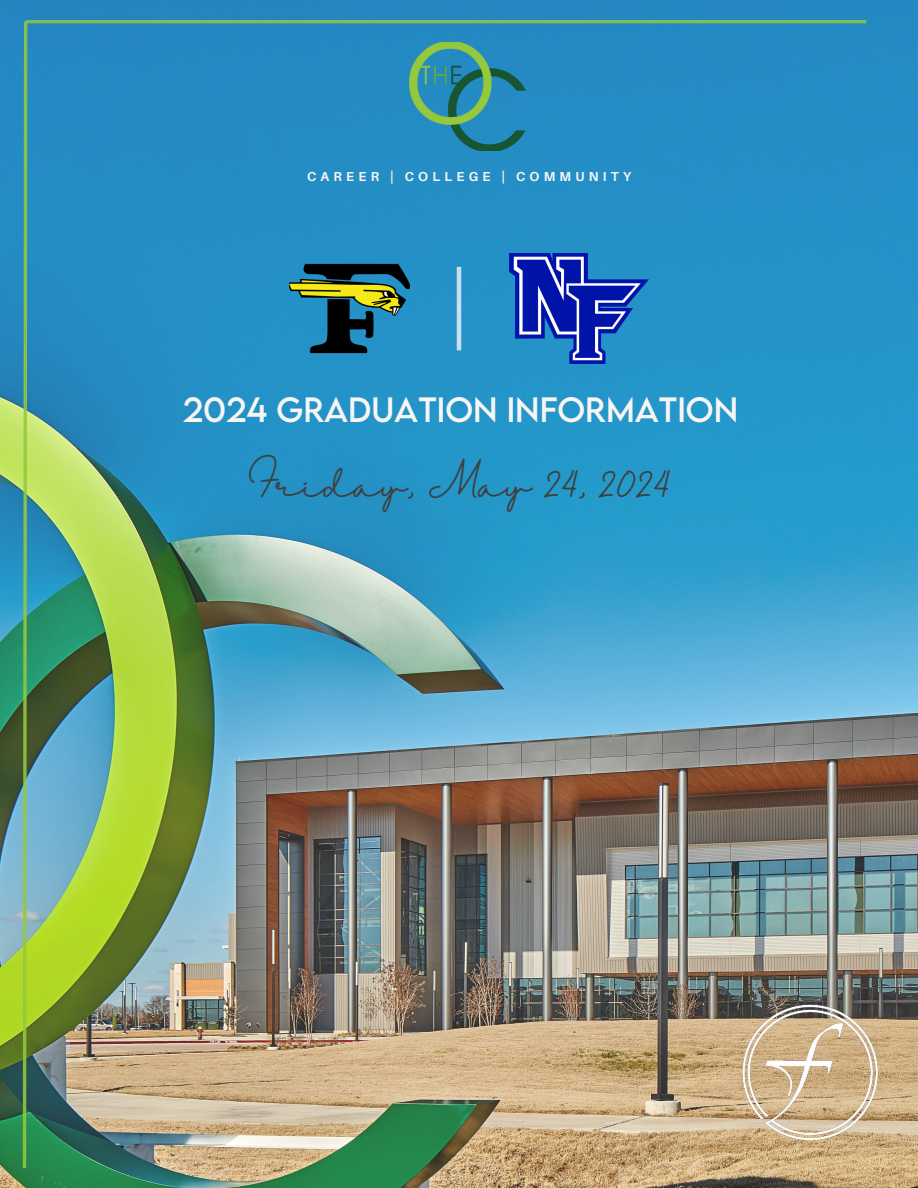
<style>
.page{position:relative;width:918px;height:1188px;background:#fff}
.page>*{position:absolute;margin:0;border:0;box-sizing:border-box;transform-origin:0 0}
.t1{font:33.6px "Halimun";color:#3f4040}
.t2{font:31.2px "LEMONMILK";letter-spacing:.13em;color:#f8f5f5}
.t3{font:700 13.05px "Aileron";letter-spacing:.325em;color:#f8f5f5}
</style>
<div class="page">
<img style="left:0;top:0;width:918px;height:1188px">
<img style="left:730px;top:985px;width:162px;height:179px">
<hr style="left:26px;top:20px;width:840px;height:3px;background:#95c93d">
<svg style="left:23px;top:19px;width:4px;height:1152px;background:#7fba54"></svg>
<img style="left:410px;top:42px;width:116px;height:108px">
<img style="left:289px;top:254px;width:121px;height:110px">
<img style="left:509px;top:254px;width:140px;height:110px">
<hr style="left:457px;top:267px;width:4px;height:83px;background:#cbe0eb">
<p class="t3" style="left:307px;top:168px;width:326px">CAREER | COLLEGE | COMMUNITY</p>
<p class="t2" style="left:183px;top:388px;width:552px">2024 GRADUATION INFORMATION</p>
<p class="t1" style="left:248px;top:465px;width:424px">Friday, May 24, 2024</p>
</div>
